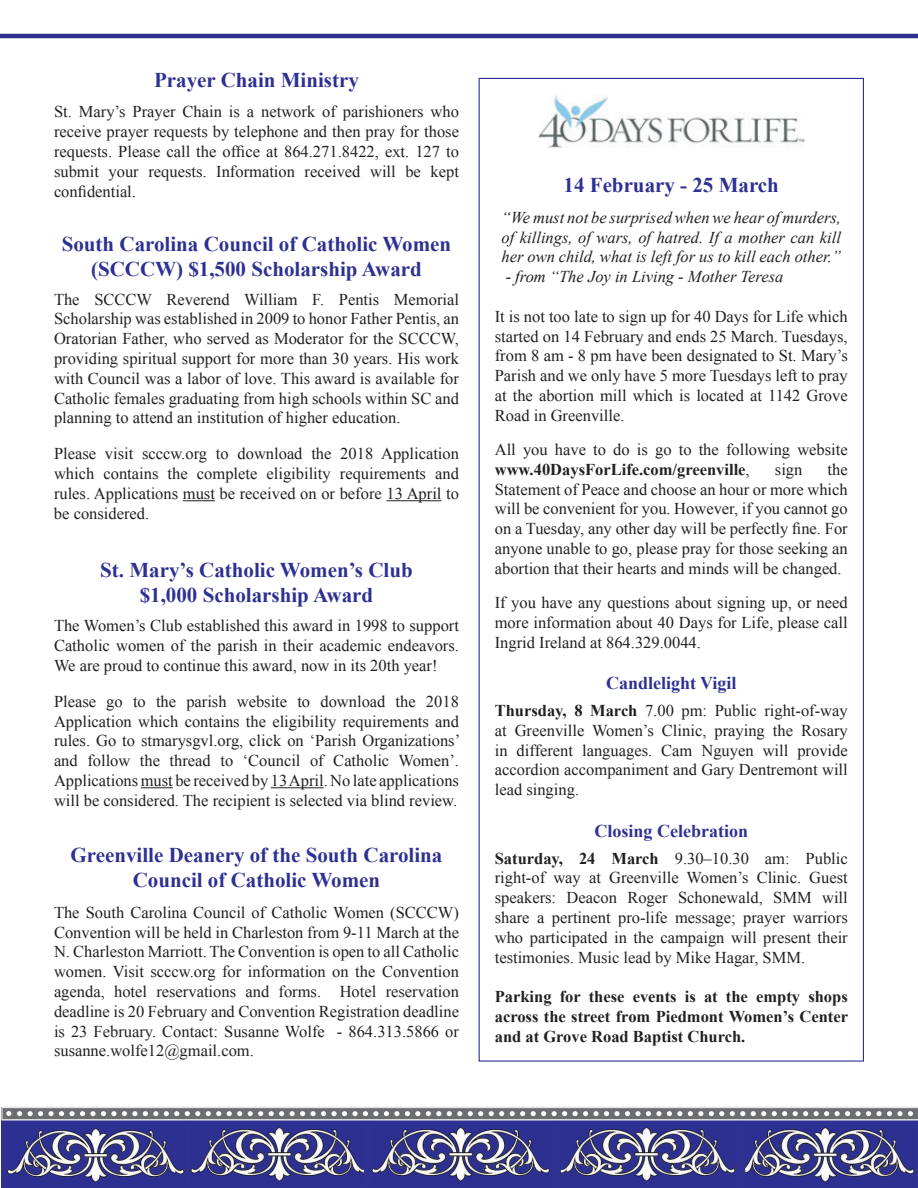
<style>
.page{position:relative;width:918px;height:1188px;background:#fff}
.page>*{position:absolute;margin:0;border:0;box-sizing:border-box;transform-origin:0 0}
.t1{font:700 21px/25.2px "Times New Roman";color:#2e3092;text-align:center}
.t2{font:700 18px "Times New Roman";color:#2e3092}
.t3{font:16.5px/19.8px "Times New Roman";color:#231f20;text-align:justify}
.t4{font:italic 16.5px/19.8px "Times New Roman";color:#231f20;text-align:justify}
.t5{font:700 16.5px/19.8px "Times New Roman";color:#231f20;text-align:justify}
.s1{font-weight:700}
</style>
<div class="page">
<div style="left:3px;top:1121px;width:915px;height:67px;background:#2e3092"></div>
<img style="left:7px;top:1123px;width:177px;height:65px">
<img style="left:18px;top:1187px;width:167px;height:1px">
<img style="left:190px;top:1123px;width:174px;height:64px">
<img style="left:195px;top:1187px;width:173px;height:1px">
<img style="left:372px;top:1123px;width:178px;height:65px">
<img style="left:560px;top:1123px;width:176px;height:64px">
<img style="left:552px;top:1187px;width:175px;height:1px">
<img style="left:745px;top:1123px;width:169px;height:65px">
<img style="left:735px;top:1187px;width:169px;height:1px">
<svg style="left:1px;top:1107px;width:917px;height:14px;background:#94959a"></svg>
<hr style="left:0;top:34px;width:918px;height:4px;background:#2e3092">
<img style="left:538px;top:95px;width:267px;height:53px">
<hr style="left:183px;top:500px;width:32px;height:1px;background:#231f20">
<hr style="left:387px;top:500px;width:55px;height:1px;background:#231f20">
<hr style="left:141px;top:787px;width:32px;height:1px;background:#231f20">
<hr style="left:271px;top:787px;width:53px;height:1px;background:#231f20">
<p class="t1" style="left:154px;top:67px;width:206px">Prayer Chain Ministry</p>
<p class="t3" style="left:54px;top:102px;width:407px">St. Mary’s Prayer Chain is a network of parishioners who receive prayer requests by telephone and then pray for those requests. Please call the office at 864.271.8422, ext. 127 to submit your requests. Information received will be kept confidential.</p>
<p class="t1" style="left:62px;top:230px;width:391px">South Carolina Council of Catholic Women (SCCCW) $1,500 Scholarship Award</p>
<p class="t3" style="left:54px;top:289px;width:407px">The SCCCW Reverend William F. Pentis Memorial Scholarship was established in 2009 to honor Father Pentis, an Oratorian Father, who served as Moderator for the SCCCW, providing spiritual support for more than 30 years. His work with Council was a labor of love. This award is available for Catholic females graduating from high schools within SC and planning to attend an institution of higher education.</p>
<p class="t3" style="left:54px;top:444px;width:407px">Please visit scccw.org to download the 2018 Application which contains the complete eligibility requirements and rules. Applications must be received on or before 13 April to be considered.</p>
<p class="t1" style="left:100px;top:557px;width:314px">St. Mary’s Catholic Women’s Club $1,000 Scholarship Award</p>
<p class="t3" style="left:54px;top:616px;width:407px">The Women’s Club established this award in 1998 to support Catholic women of the parish in their academic endeavors.<br>We are proud to continue this award, now in its 20th year!</p>
<p class="t3" style="left:54px;top:691px;width:408px">Please go to the parish website to download the 2018<br>Application which contains the eligibility requirements and rules. Go to stmarysgvl.org, click on ‘Parish Organizations’ and follow the thread to ‘Council of Catholic Women’.<br>Applications must be received by 13 April. No late applications will be considered. The recipient is selected via blind review.</p>
<p class="t1" style="left:71px;top:842px;width:373px">Greenville Deanery of the South Carolina<br>Council of Catholic Women</p>
<p class="t3" style="left:54px;top:902px;width:407px">The South Carolina Council of Catholic Women (SCCCW)<br>Convention will be held in Charleston from 9-11 March at the N. Charleston Marriott. The Convention is open to all Catholic women. Visit scccw.org for information on the Convention agenda, hotel reservations and forms. Hotel reservation deadline is 20 February and Convention Registration deadline is 23 February. Contact: Susanne Wolfe - 864.313.5866 or susanne.wolfe12@gmail.com.</p>
<p class="t1" style="left:564px;top:172px;width:217px">14 February - 25 March</p>
<p class="t4" style="left:502px;top:207px;width:341px">“We must not be surprised when we hear of murders, of killings, of wars, of hatred. If a mother can kill her own child, what is left for us to kill each other.”</p>
<p class="t4" style="left:506px;top:266px;width:279px">- from “The Joy in Living - Mother Teresa</p>
<p class="t3" style="left:495px;top:306px;width:354px">It is not too late to sign up for 40 Days for Life which started on 14 February and ends 25 March. Tuesdays, from 8 am - 8 pm have been designated to St. Mary’s Parish and we only have 5 more Tuesdays left to pray at the abortion mill which is located at 1142 Grove Road in Greenville.</p>
<p class="t3" style="left:495px;top:439px;width:354px">All you have to do is go to the following website <span class="s1">www.40DaysForLife.com/greenville</span>,</p>
<p class="t3" style="left:495px;top:459px;width:355px;text-indent:333px">the Statement of Peace and choose an hour or more which will be convenient for you. However, if you cannot go on a Tuesday, any other day will be perfectly fine. For anyone unable to go, please pray for those seeking an abortion that their hearts and minds will be changed.</p>
<p class="t3" style="left:495px;top:592px;width:355px">If you have any questions about signing up, or need more information about 40 Days for Life, please call Ingrid Ireland at 864.329.0044.</p>
<p class="t2" style="left:606px;top:671px;width:132px">Candlelight Vigil</p>
<p class="t3" style="left:495px;top:700px;width:355px"><span class="s1">Thursday, 8 March</span> 7.00 pm: Public right-of-way at Greenville Women’s Clinic, praying the Rosary in different languages. Cam Nguyen will provide accordion accompaniment and Gary Dentremont will lead singing.</p>
<p class="t2" style="left:595px;top:818px;width:155px">Closing Celebration</p>
<p class="t3" style="left:495px;top:848px;width:355px"><span class="s1">Saturday, 24 March</span> 9.30–10.30 am: Public right-of way at Greenville Women’s Clinic. Guest speakers: Deacon Roger Schonewald, SMM will share a pertinent pro-life message; prayer warriors who participated in the campaign will present their testimonies. Music lead by Mike Hagar, SMM.</p>
<p class="t5" style="left:495px;top:986px;width:355px">Parking for these events is at the empty shops across the street from Piedmont Women’s Center and at Grove Road Baptist Church.</p>
<p class="t3" style="left:775px;top:459px;width:29px">sign</p>
</div>
